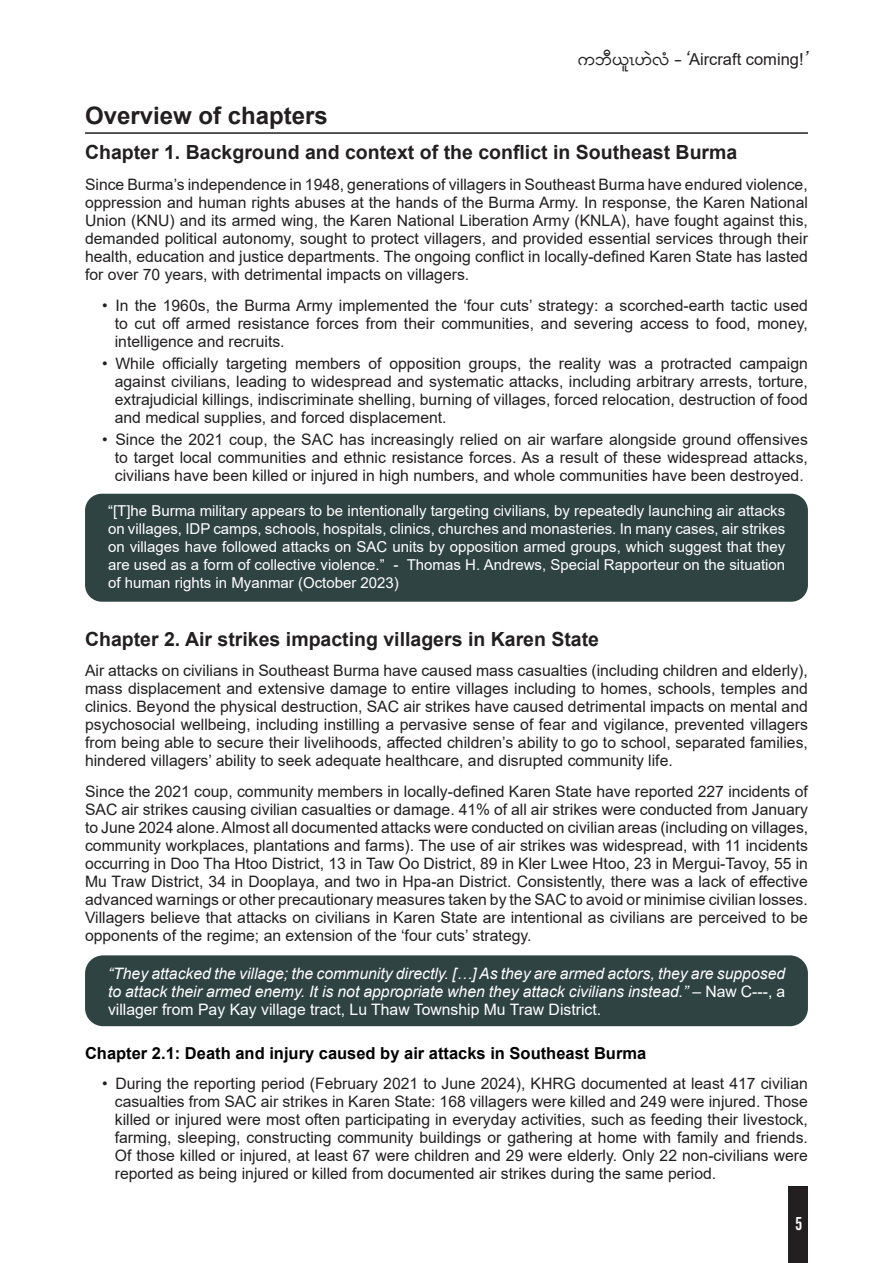
<style>
.page{position:relative;width:893px;height:1263px;background:#fff}
.page>*{position:absolute;margin:0;border:0;box-sizing:border-box;transform-origin:0 0}
.Heading_1{font:700 24px "Arial";color:#231f20}
.Heading_2{font:700 19.5px "Arial";color:#231f20}
.t1{font:19.5px "Knockout HTF48 Featherweight";color:#fff}
.sub_ch_bold{font:700 16.5px "Arial";color:#000}
.t2{font:16.5px "Arial";color:#231f20}
.Text{font:15.75px/18px "Arial";color:#231f20;text-align:justify}
.quote{font:italic 15.75px/18px "Arial";color:#fff;text-align:justify}
.quote-2{font:15px/18px "Arial";color:#fff;text-align:justify}
.s1{font-family:"Pyidaungsu"}
.s2{font-style:italic;font-size:19.5px}
.s3{font-style:italic}
.s4{font-style:normal}
</style>
<div class="page">
<hr style="left:85px;top:132px;width:723px;height:2px;background:#231f20">
<div style="left:85px;top:494px;width:723px;height:108px;background:#304343;border-radius:17px"></div>
<div style="left:85px;top:955px;width:723px;height:71px;background:#304343;border-radius:18px"></div>
<div style="left:789px;top:1186px;width:19px;height:77px;background:#231f20"></div>
<p class="t2" style="left:578px;top:48px;width:231px"><span class="s1">ကဘီယူၤဟဲလံ -</span> <span class="s2">‘</span>Aircraft coming!<span class="s2">’</span></p>
<p class="Heading_1" style="left:85px;top:98px;width:244px">Overview of chapters</p>
<p class="Heading_2" style="left:85px;top:138px;width:654px">Chapter 1. Background and context of the conflict in Southeast Burma</p>
<p class="Text" style="left:85px;top:175px;width:724px">Since Burma’s independence in 1948, generations of villagers in Southeast Burma have endured violence, oppression and human rights abuses at the hands of the Burma Army. In response, the Karen National Union (KNU) and its armed wing, the Karen National Liberation Army (KNLA), have fought against this, demanded political autonomy, sought to protect villagers, and provided essential services through their health, education and justice departments. The ongoing conflict in locally-defined Karen State has lasted for over 70 years, with detrimental impacts on villagers.</p>
<p class="Text" style="left:115px;top:296px;width:695px;text-indent:-13px">• In the 1960s, the Burma Army implemented the ‘four cuts’ strategy: a scorched-earth tactic used to cut off armed resistance forces from their communities, and severing access to food, money, intelligence and recruits.</p>
<p class="Text" style="left:115px;top:354px;width:695px;text-indent:-13px">• While officially targeting members of opposition groups, the reality was a protracted campaign against civilians, leading to widespread and systematic attacks, including arbitrary arrests, torture, extrajudicial killings, indiscriminate shelling, burning of villages, forced relocation, destruction of food and medical supplies, and forced displacement.</p>
<p class="Text" style="left:115px;top:430px;width:695px;text-indent:-13px">• Since the 2021 coup, the SAC has increasingly relied on air warfare alongside ground offensives to target local communities and ethnic resistance forces. As a result of these widespread attacks, civilians have been killed or injured in high numbers, and whole communities have been destroyed.</p>
<p class="quote-2" style="left:108px;top:502px;width:679px">“[T]he Burma military appears to be intentionally targeting civilians, by repeatedly launching air attacks on villages, IDP camps, schools, hospitals, clinics, churches and monasteries. In many cases, air strikes on villages have followed attacks on SAC units by opposition armed groups, which suggest that they are used as a form of collective violence.” <span class="s3">-</span> Thomas H. Andrews, Special Rapporteur on the situation of human rights in Myanmar (October 2023)</p>
<p class="Heading_2" style="left:85px;top:625px;width:516px">Chapter 2. Air strikes impacting villagers in Karen State</p>
<p class="Text" style="left:85px;top:662px;width:724px">Air attacks on civilians in Southeast Burma have caused mass casualties (including children and elderly), mass displacement and extensive damage to entire villages including to homes, schools, temples and clinics. Beyond the physical destruction, SAC air strikes have caused detrimental impacts on mental and psychosocial wellbeing, including instilling a pervasive sense of fear and vigilance, prevented villagers from being able to secure their livelihoods, affected children’s ability to go to school, separated families, hindered villagers’ ability to seek adequate healthcare, and disrupted community life.</p>
<p class="Text" style="left:85px;top:782px;width:725px">Since the 2021 coup, community members in locally-defined Karen State have reported 227 incidents of SAC air strikes causing civilian casualties or damage. 41% of all air strikes were conducted from January to June 2024 alone. Almost all documented attacks were conducted on civilian areas (including on villages, community workplaces, plantations and farms). The use of air strikes was widespread, with 11 incidents occurring in Doo Tha Htoo District, 13 in Taw Oo District, 89 in Kler Lwee Htoo, 23 in Mergui-Tavoy, 55 in Mu Traw District, 34 in Dooplaya, and two in Hpa-an District. Consistently, there was a lack of effective advanced warnings or other precautionary measures taken by the SAC to avoid or minimise civilian losses.<br>Villagers believe that attacks on civilians in Karen State are intentional as civilians are perceived to be opponents of the regime; an extension of the ‘four cuts’ strategy.</p>
<p class="quote" style="left:108px;top:965px;width:679px">“They attacked the village; the community directly. […] As they are armed actors, they are supposed to attack their armed enemy. It is not appropriate when they attack civilians instead.” <span class="s4">– Naw C---, a villager from Pay Kay village tract, Lu Thaw Township Mu Traw District.</span></p>
<p class="sub_ch_bold" style="left:85px;top:1041px;width:563px">Chapter 2.1: Death and injury caused by air attacks in Southeast Burma</p>
<p class="Text" style="left:115px;top:1075px;width:695px;text-indent:-13px">• During the reporting period (February 2021 to June 2024), KHRG documented at least 417 civilian casualties from SAC air strikes in Karen State: 168 villagers were killed and 249 were injured. Those killed or injured were most often participating in everyday activities, such as feeding their livestock, farming, sleeping, constructing community buildings or gathering at home with family and friends.<br>Of those killed or injured, at least 67 were children and 29 were elderly. Only 22 non-civilians were reported as being injured or killed from documented air strikes during the same period.</p>
<p class="t1" style="left:795px;top:1213px;width:8px">5</p>
</div>
